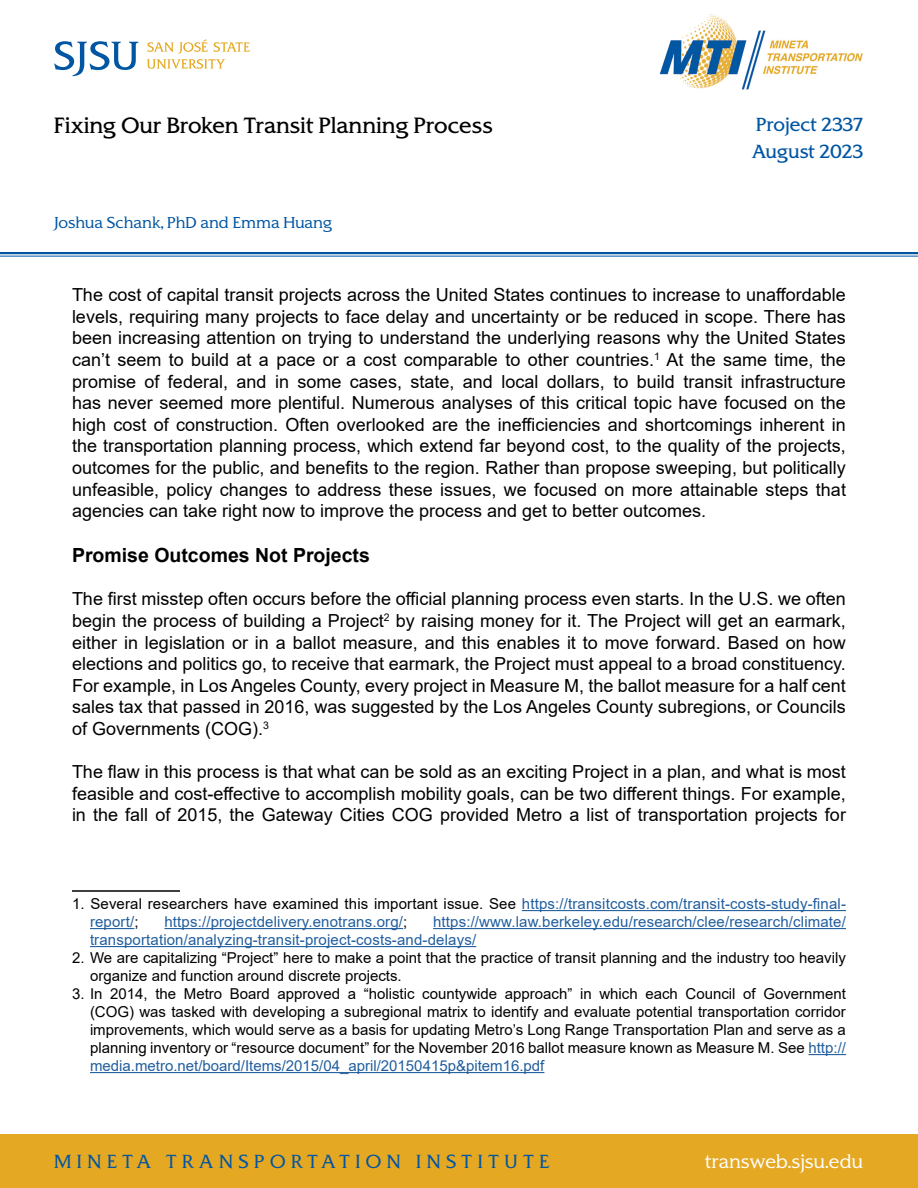
<style>
.page{position:relative;width:918px;height:1188px;background:#fff}
.page>*{position:absolute;margin:0;border:0;box-sizing:border-box;transform-origin:0 0}
.t1{font:21px "SJSU Spartan";color:#000}
.t2{font:700 19.5px "Arial";color:#000}
.t3{font:18px/21.6px "Arial";color:#000;text-align:justify}
.t4{font:300 18px "SJSU Spartan";letter-spacing:.3em;color:#0055a2}
.t5{font:18px/27px "SJSU Spartan";color:#0055a2}
.t6{font:300 18px "SJSU Spartan";color:#fff}
.t7{font:15px/18px "Arial";color:#000}
.t8{font:15px/18px "Arial";letter-spacing:.01em;color:#215e9e}
.t9{font:300 15px "SJSU Spartan";color:#0055a2}
.s1{color:#000}
.s2{color:#215e9e}
</style>
<div class="page">
<svg style="left:54px;top:41px;width:84px;height:35px"></svg>
<svg style="left:147px;top:39px;width:103px;height:30px"></svg>
<img style="left:659px;top:14px;width:204px;height:76px">
<hr style="left:0;top:252px;width:918px;height:2px;background:#0055a2">
<hr style="left:0;top:256px;width:918px;height:1px;background:#0055a2">
<hr style="left:72px;top:890px;width:108px;height:2px;background:#000">
<hr style="left:522px;top:910px;width:324px;height:1px;background:#215e9e">
<hr style="left:90px;top:928px;width:44px;height:1px;background:#215e9e">
<hr style="left:164px;top:928px;width:239px;height:1px;background:#215e9e">
<hr style="left:433px;top:928px;width:413px;height:1px;background:#215e9e">
<hr style="left:90px;top:946px;width:386px;height:1px;background:#215e9e">
<hr style="left:808px;top:1054px;width:38px;height:1px;background:#215e9e">
<hr style="left:90px;top:1072px;width:454px;height:1px;background:#215e9e">
<div style="left:0;top:1134px;width:918px;height:54px;background:#e5a823"></div>
<p class="t1" style="left:54px;top:112px;width:440px">Fixing Our Broken Transit Planning Process</p>
<p class="t9" style="left:54px;top:213px;width:280px">Joshua Schank, PhD and Emma Huang</p>
<p class="t5" style="left:752px;top:111px;width:113px">Project 2337<br>August 2023</p>
<p class="t3" style="left:72px;top:284px;width:776px">The cost of capital transit projects across the United States continues to increase to unaffordable levels, requiring many projects to face delay and uncertainty or be reduced in scope. There has been increasing attention on trying to understand the underlying reasons why the United States can’t seem to build at a pace or a cost comparable to other countries.<sup>1</sup> At the same time, the promise of federal, and in some cases, state, and local dollars, to build transit infrastructure has never seemed more plentiful. Numerous analyses of this critical topic have focused on the high cost of construction. Often overlooked are the inefficiencies and shortcomings inherent in the transportation planning process, which extend far beyond cost, to the quality of the projects, outcomes for the public, and benefits to the region. Rather than propose sweeping, but politically unfeasible, policy changes to address these issues, we focused on more attainable steps that agencies can take right now to improve the process and get to better outcomes.</p>
<p class="t2" style="left:72px;top:542px;width:299px">Promise Outcomes Not Projects</p>
<p class="t3" style="left:72px;top:588px;width:776px">The first misstep often occurs before the official planning process even starts. In the U.S. we often begin the process of building a Project<sup>2</sup> by raising money for it. The Project will get an earmark, either in legislation or in a ballot measure, and this enables it to move forward. Based on how elections and politics go, to receive that earmark, the Project must appeal to a broad constituency.<br>For example, in Los Angeles County, every project in Measure M, the ballot measure for a half cent sales tax that passed in 2016, was suggested by the Los Angeles County subregions, or Councils of Governments (COG).<sup>3</sup></p>
<p class="t3" style="left:72px;top:761px;width:776px">The flaw in this process is that what can be sold as an exciting Project in a plan, and what is most feasible and cost-effective to accomplish mobility goals, can be two different things. For example, in the fall of 2015, the Gateway Cities COG provided Metro a list of transportation projects for</p>
<p class="t8" style="left:90px;top:895px;width:758px;text-indent:-18px"><span class="s1">1. Several researchers have examined this important issue. See</span> https://transitcosts.com/transit-costs-study-final&shy;report/<span class="s1">;</span></p>
<p class="t8" style="left:90px;top:913px;width:757px;text-indent:343px">https://www.law.berkeley.edu/research/clee/research/climate/ transportation/analyzing-transit-project-costs-and-delays/</p>
<p class="t7" style="left:90px;top:949px;width:757px;text-indent:-18px">2. We are capitalizing “Project” here to make a point that the practice of transit planning and the industry too heavily organize and function around discrete projects.</p>
<p class="t7" style="left:90px;top:985px;width:758px;text-align:justify;text-indent:-18px">3. In 2014, the Metro Board approved a “holistic countywide approach” in which each Council of Government (COG) was tasked with developing a subregional matrix to identify and evaluate potential transportation corridor improvements, which would serve as a basis for updating Metro’s Long Range Transportation Plan and serve as a planning inventory or “resource document” for the November 2016 ballot measure known as Measure M. See <span class="s2">http:// media.metro.net/board/Items/2015/04_april/20150415p&amp;pitem16.pdf</span></p>
<p class="t8" style="left:164px;top:913px;width:244px">https://projectdelivery.enotrans.org/<span class="s1">;</span></p>
<p class="t4" style="left:54px;top:1150px;width:497px">MINETA TRANSPORTATION INSTITUTE</p>
<p class="t6" style="left:705px;top:1150px;width:160px">transweb.sjsu.edu</p>
</div>
